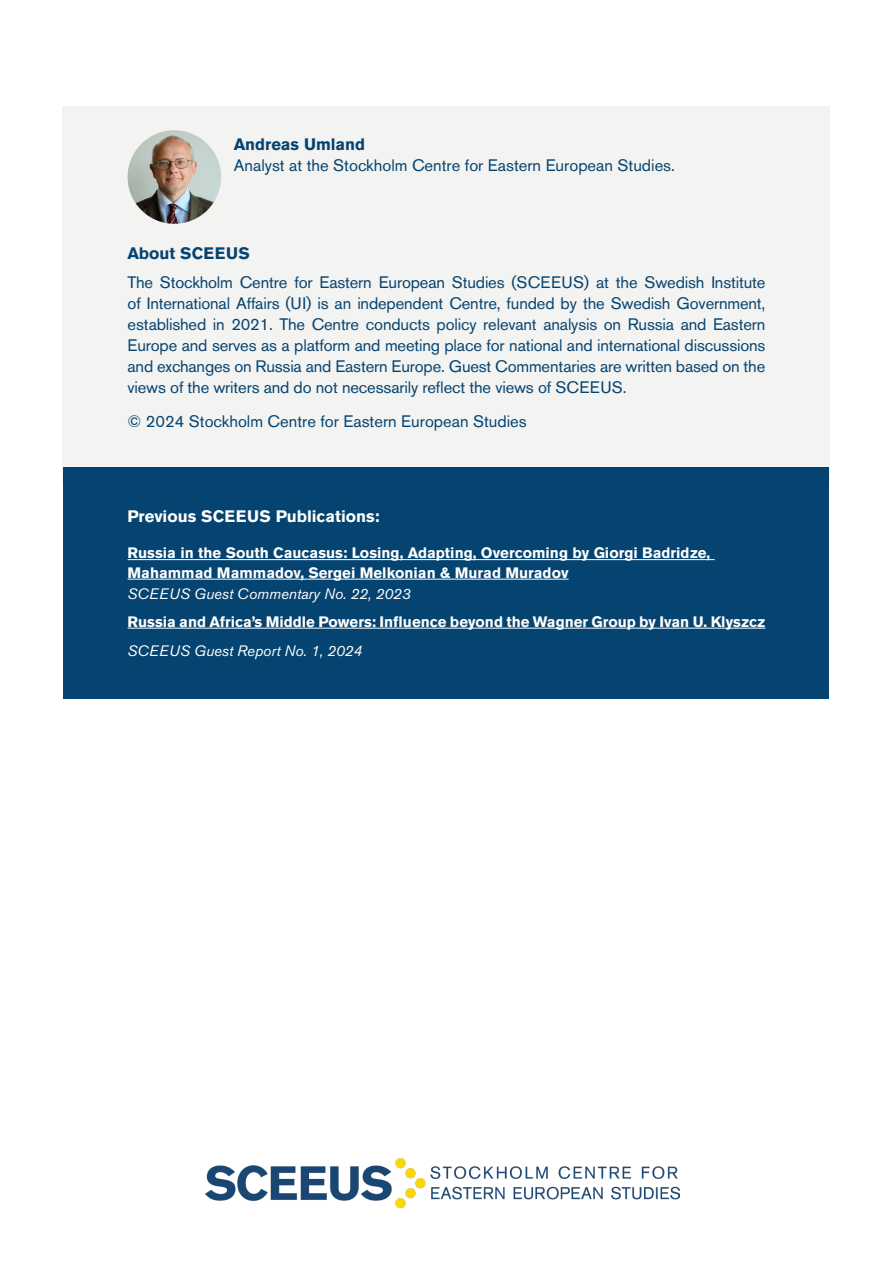
<style>
.page{position:relative;width:893px;height:1263px;background:#fff}
.page>*{position:absolute;margin:0;border:0;box-sizing:border-box;transform-origin:0 0}
.t1{font:16.5px/21px "Akzidenz Grotesk BE";color:#054370;text-align:justify}
.t2{font:700 16.5px "Akzidenz Grotesk BE";color:#fff}
.t3{font:700 16.5px "Akzidenz Grotesk BE";color:#054370}
.t4{font:700 15px/19.5px "Akzidenz Grotesk BE";color:#fff}
.t5{font:italic 15px "Akzidenz Grotesk BE";color:#fff}
</style>
<div class="page">
<div style="left:63px;top:106px;width:767px;height:378px;background:#f3f3f2"></div>
<div style="left:64px;top:467px;width:765px;height:232px;background:#054370"></div>
<hr style="left:128px;top:559px;width:587px;height:1px;background:#fff">
<hr style="left:128px;top:579px;width:441px;height:1px;background:#fff">
<hr style="left:128px;top:628px;width:637px;height:1px;background:#fff">
<img style="left:205px;top:1158px;width:475px;height:50px">
<img style="left:128px;top:130px;width:93px;height:94px;border-radius:47px">
<p class="t3" style="left:234px;top:134px;width:133px">Andreas Umland</p>
<p class="t1" style="left:234px;top:154px;width:443px">Analyst at the Stockholm Centre for Eastern European Studies.</p>
<p class="t3" style="left:128px;top:243px;width:124px">About SCEEUS</p>
<p class="t1" style="left:128px;top:272px;width:639px">The Stockholm Centre for Eastern European Studies (SCEEUS) at the Swedish Institute of International Affairs (UI) is an independent Centre, funded by the Swedish Government, established in 2021. The Centre conducts policy relevant analysis on Russia and Eastern Europe and serves as a platform and meeting place for national and international discussions and exchanges on Russia and Eastern Europe. Guest Commentaries are written based on the views of the writers and do not necessarily reflect the views of SCEEUS.</p>
<p class="t1" style="left:128px;top:411px;width:401px">© 2024 Stockholm Centre for Eastern European Studies</p>
<p class="t2" style="left:128px;top:506px;width:253px">Previous SCEEUS Publications:</p>
<p class="t4" style="left:128px;top:543px;width:584px">Russia in the South Caucasus: Losing, Adapting, Overcoming by Giorgi Badridze,<br>Mahammad Mammadov, Sergei Melkonian &amp; Murad Muradov</p>
<p class="t5" style="left:128px;top:584px;width:285px">SCEEUS Guest Commentary No. 22, 2023</p>
<p class="t4" style="left:128px;top:612px;width:639px">Russia and Africa’s Middle Powers: Influence beyond the Wagner Group by Ivan U. Klyszcz</p>
<p class="t5" style="left:128px;top:642px;width:236px">SCEEUS Guest Report No. 1, 2024</p>
</div>
